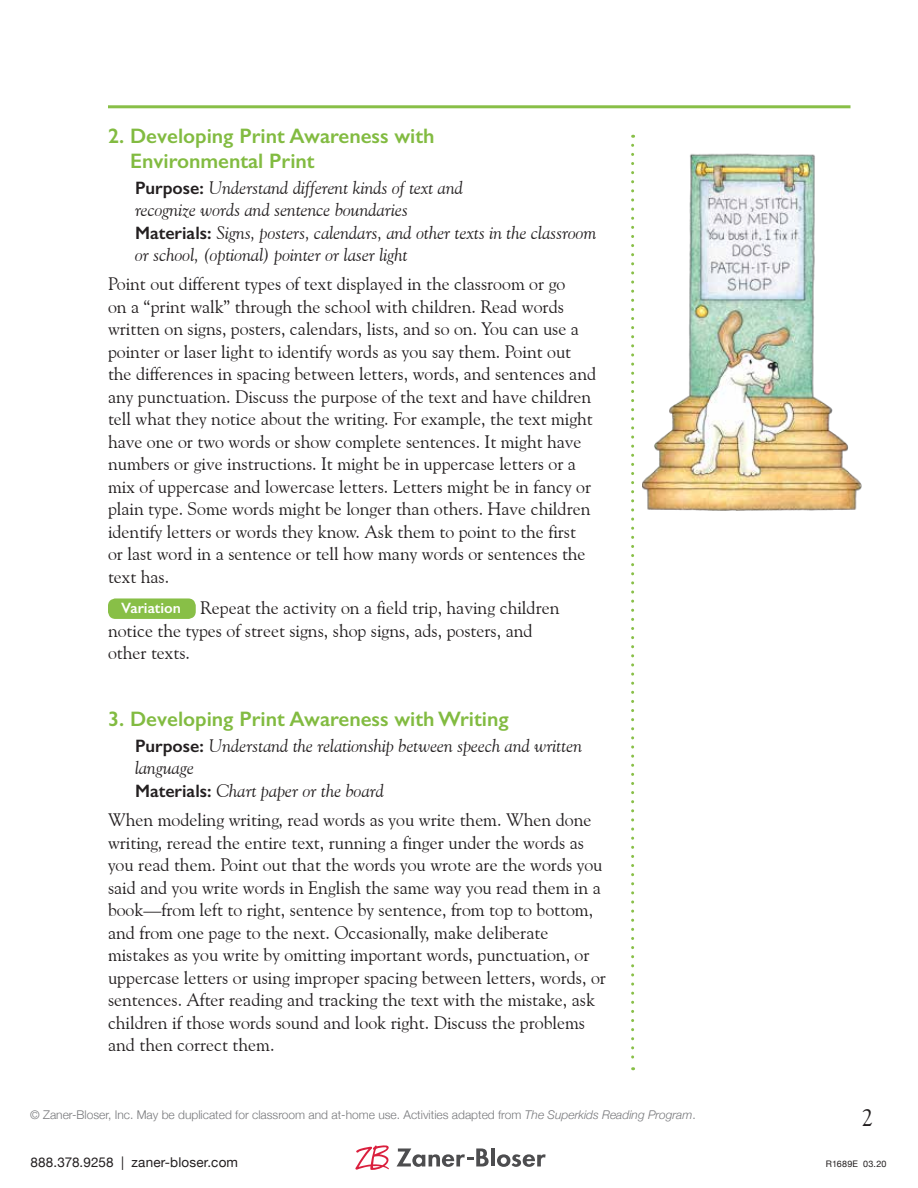
<style>
.page{position:relative;width:918px;height:1188px;background:#fff}
.page>*{position:absolute;margin:0;border:0;box-sizing:border-box;transform-origin:0 0}
.t1{font:24px "Goudy Old Style BT";color:#231f20}
.t2{font:600 21px/25.2px "Gill Sans";color:#82bb41}
.t3{font:18px/22.5px "Goudy Old Style BT";color:#231f20}
.t4{font:italic 18px/22.5px "Goudy Old Style BT";color:#231f20}
.t5{font:13.5px "Helvetica Neue";letter-spacing:.01em;color:#231f20}
.t6{font:300 12px "Helvetica Neue";color:#77787b}
.t7{font:9px "Helvetica Neue";letter-spacing:.025em;color:#231f20}
.s1{font-family:"Gill Sans";font-weight:600;font-style:normal}
.s2{font-family:"Gill Sans";font-weight:600;font-size:15px;color:#fff}
.s3{font-style:italic}
</style>
<div class="page">
<hr style="left:108px;top:105px;width:742px;height:3px;background:#88bf47">
<svg style="left:631px;top:145px;width:3px;height:925px"></svg>
<img style="left:642px;top:153px;width:220px;height:358px">
<div style="left:108px;top:598px;width:88px;height:21px;background:#88bf47;border-radius:8px"></div>
<svg style="left:355px;top:1145px;width:34px;height:25px"></svg>
<svg style="left:397px;top:1148px;width:92px;height:19px"></svg>
<hr style="left:491px;top:1148px;width:4px;height:18px;background:#4d4d4f">
<svg style="left:497px;top:1154px;width:49px;height:13px"></svg>
<p class="t2" style="left:130px;top:123px;width:306px;text-indent:-22px">2. Developing Print Awareness with<br>Environmental Print</p>
<p class="t4" style="left:135px;top:176px;width:463px"><span class="s1">Purpose:</span> Understand different kinds of text and<br>recognize words and sentence boundaries<br><span class="s1">Materials:</span> Signs, posters, calendars, and other texts in the classroom or school, (optional) pointer or laser light</p>
<p class="t3" style="left:108px;top:273px;width:490px">Point out different types of text displayed in the classroom or go<br>on a “print walk” through the school with children. Read words written on signs, posters, calendars, lists, and so on. You can use a pointer or laser light to identify words as you say them. Point out the differences in spacing between letters, words, and sentences and any punctuation. Discuss the purpose of the text and have children tell what they notice about the writing. For example, the text might have one or two words or show complete sentences. It might have numbers or give instructions. It might be in uppercase letters or a mix of uppercase and lowercase letters. Letters might be in fancy or plain type. Some words might be longer than others. Have children identify letters or words they know. Ask them to point to the first<br>or last word in a sentence or tell how many words or sentences the text has.</p>
<p class="t3" style="left:108px;top:597px;width:453px;text-indent:13px"><span class="s2">Variation</span> Repeat the activity on a field trip, having children notice the types of street signs, shop signs, ads, posters, and other texts.</p>
<p class="t2" style="left:108px;top:706px;width:402px">3. Developing Print Awareness with Writing</p>
<p class="t4" style="left:135px;top:734px;width:449px"><span class="s1">Purpose:</span> Understand the relationship between speech and written language<br><span class="s1">Materials:</span> Chart paper or the board</p>
<p class="t3" style="left:108px;top:808px;width:500px">When modeling writing, read words as you write them. When done writing, reread the entire text, running a finger under the words as you read them. Point out that the words you wrote are the words you said and you write words in English the same way you read them in a book—from left to right, sentence by sentence, from top to bottom, and from one page to the next. Occasionally, make deliberate mistakes as you write by omitting important words, punctuation, or uppercase letters or using improper spacing between letters, words, or sentences. After reading and tracking the text with the mistake, ask children if those words sound and look right. Discuss the problems and then correct them.</p>
<p class="t6" style="left:30px;top:1105px;width:667px">© Zaner-Bloser, Inc. May be duplicated for classroom and at-home use. Activities adapted from <span class="s3">The Superkids Reading Program</span>.</p>
<p class="t5" style="left:30px;top:1153px;width:209px">888.378.9258 | zaner-bloser.com</p>
<h1 class="t1" style="left:861px;top:1103px;width:13px">2</h1>
<p class="t7" style="left:826px;top:1157px;width:62px">R1689E 03.20</p>
</div>
